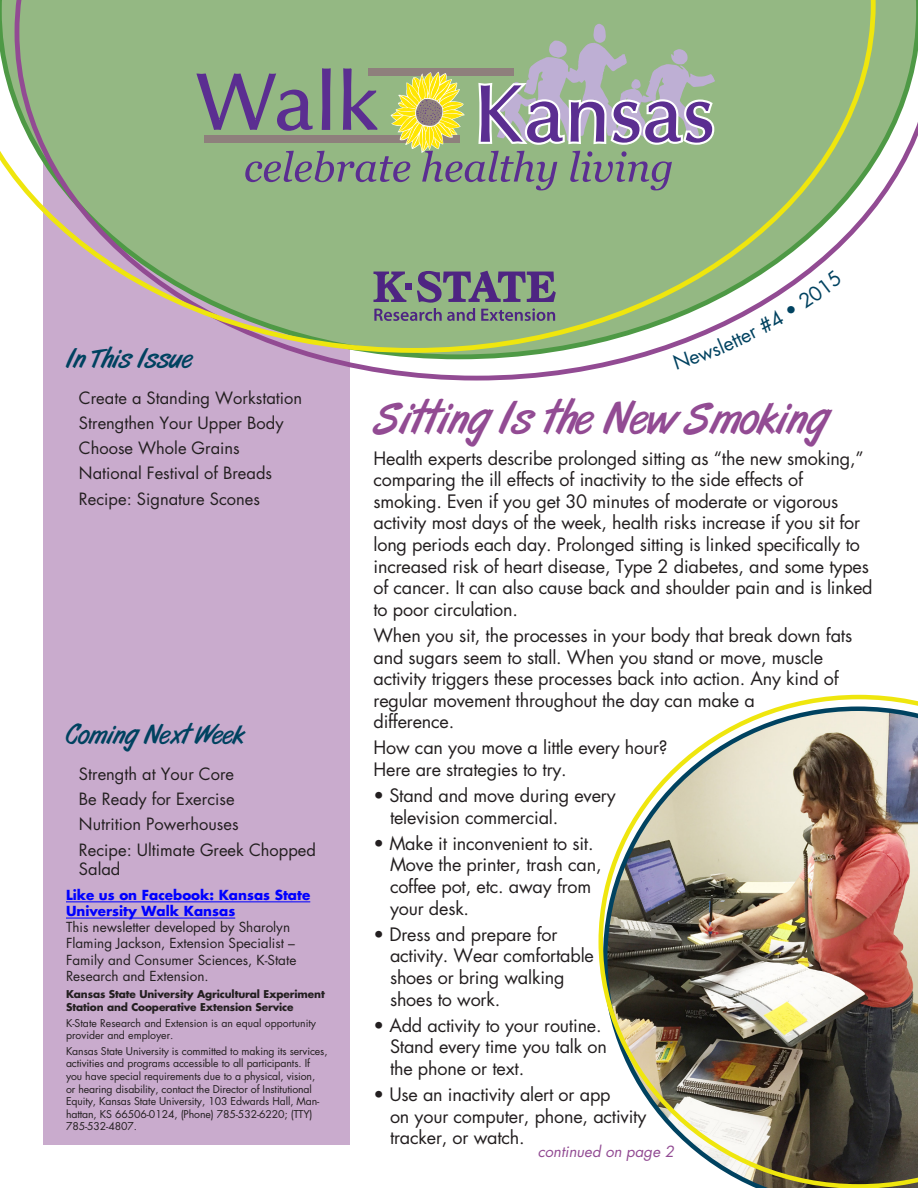
<style>
.page{position:relative;width:918px;height:1188px;background:#fff}
.page>*{position:absolute;margin:0;border:0;box-sizing:border-box;transform-origin:0 0}
.t1{font:45px "Art Brush";color:#924b93}
.Sidebar_Header{font:27px "Art Brush";color:#004260}
.Body_Text{font:18px/21.6px "Futura";letter-spacing:-.01em;color:#231f20}
.bullet_points{font:18px/21.6px "Futura";letter-spacing:-.01em;color:#231f20}
.In_This_Issue_BodyTx{font:16.5px/19.8px "Futura";color:#231f20}
.Recipe_BodyTxt{font:italic 15px "Futura";color:#924b93}
.Non-Disc_Stmnt{font:13.5px/16.2px "Futura";color:#231f20}
.Non-Disc_Stmnt-2{font:10.5px/12.6px "Futura";letter-spacing:-.01em;color:#231f20}
.Non-Disc_Stmnt-3{font:700 10.5px/12.6px "Futura";letter-spacing:-.01em;color:#231f20}
.s1{font-weight:700;color:#00f}
</style>
<div class="page">
<div style="left:43px;top:151px;width:307px;height:994px;background:#c9abcd"></div>
<img style="left:598px;top:695px;width:320px;height:493px">
<hr style="left:66px;top:901px;width:244px;height:1px;background:#00f">
<hr style="left:66px;top:918px;width:169px;height:1px;background:#00f">
<svg style="left:297px;top:0;width:621px;height:381px"></svg>
<svg style="left:0;top:0;width:876px;height:353px"></svg>
<svg style="left:196px;top:24px;width:520px;height:166px;background:#97a78c"></svg>
<svg style="left:374px;top:271px;width:182px;height:50px;background:#787e82"></svg>
<svg style="left:673px;top:270px;width:169px;height:100px"></svg>
<p class="Sidebar_Header" style="left:66px;top:344px;width:128px">In This Issue</p>
<p class="In_This_Issue_BodyTx" style="left:79px;top:388px;width:225px">Create a Standing Workstation</p>
<p class="In_This_Issue_BodyTx" style="left:79px;top:413px;width:206px">Strengthen Your Upper Body</p>
<p class="In_This_Issue_BodyTx" style="left:79px;top:438px;width:162px">Choose Whole Grains</p>
<p class="In_This_Issue_BodyTx" style="left:79px;top:463px;width:195px">National Festival of Breads</p>
<p class="In_This_Issue_BodyTx" style="left:79px;top:488px;width:183px">Recipe: Signature Scones</p>
<p class="Sidebar_Header" style="left:66px;top:720px;width:179px">Coming Next Week</p>
<p class="In_This_Issue_BodyTx" style="left:79px;top:764px;width:157px">Strength at Your Core</p>
<p class="In_This_Issue_BodyTx" style="left:79px;top:789px;width:157px">Be Ready for Exercise</p>
<p class="In_This_Issue_BodyTx" style="left:79px;top:814px;width:161px">Nutrition Powerhouses</p>
<p class="In_This_Issue_BodyTx" style="left:79px;top:839px;width:239px">Recipe: Ultimate Greek Chopped<br>Salad</p>
<p class="Non-Disc_Stmnt" style="left:66px;top:887px;width:246px"><span class="s1">Like us on Facebook: Kansas State University Walk Kansas<br></span>This newsletter developed by Sharolyn Flaming Jackson, Extension Specialist – Family and Consumer Sciences, K-State Research and Extension.</p>
<p class="Non-Disc_Stmnt-3" style="left:66px;top:988px;width:260px">Kansas State University Agricultural Experiment<br>Station and Cooperative Extension Service</p>
<p class="Non-Disc_Stmnt-2" style="left:66px;top:1016px;width:252px">K-State Research and Extension is an equal opportunity provider and employer.</p>
<p class="Non-Disc_Stmnt-2" style="left:66px;top:1045px;width:263px">Kansas State University is committed to making its services, activities and programs accessible to all participants. If you have special requirements due to a physical, vision,<br>or hearing disability, contact the Director of Institutional Equity, Kansas State University, 103 Edwards Hall, Man&shy;hattan, KS 66506-0124, (Phone) 785-532-6220; (TTY)<br>785-532-4807.</p>
<p class="t1" style="left:374px;top:394px;width:455px">Sitting Is the New Smoking</p>
<p class="Body_Text" style="left:374px;top:447px;width:501px">Health experts describe prolonged sitting as “the new smoking,” comparing the ill effects of inactivity to the side effects of smoking. Even if you get 30 minutes of moderate or vigorous activity most days of the week, health risks increase if you sit for long periods each day. Prolonged sitting is linked specifically to increased risk of heart disease, Type 2 diabetes, and some types of cancer. It can also cause back and shoulder pain and is linked to poor circulation.</p>
<p class="Body_Text" style="left:374px;top:624px;width:480px">When you sit, the processes in your body that break down fats and sugars seem to stall. When you stand or move, muscle activity triggers these processes back into action. Any kind of regular movement throughout the day can make a<br>difference.</p>
<p class="Body_Text" style="left:374px;top:737px;width:296px">How can you move a little every hour?<br>Here are strategies to try.</p>
<p class="bullet_points" style="left:390px;top:784px;width:227px;text-indent:-16px">• Stand and move during every television commercial.</p>
<p class="bullet_points" style="left:390px;top:832px;width:213px;text-indent:-16px">• Make it inconvenient to sit.<br>Move the printer, trash can, coffee pot, etc. away from your desk.</p>
<p class="bullet_points" style="left:390px;top:923px;width:205px;text-indent:-16px">• Dress and prepare for activity. Wear comfortable shoes or bring walking shoes to work.</p>
<p class="bullet_points" style="left:390px;top:1014px;width:218px;text-indent:-16px">• Add activity to your routine.<br>Stand every time you talk on the phone or text.</p>
<p class="bullet_points" style="left:390px;top:1083px;width:258px;text-indent:-16px">• Use an inactivity alert or app<br>on your computer, phone, activity tracker, or watch.</p>
<p class="Recipe_BodyTxt" style="left:538px;top:1141px;width:138px">continued on page 2</p>
</div>
